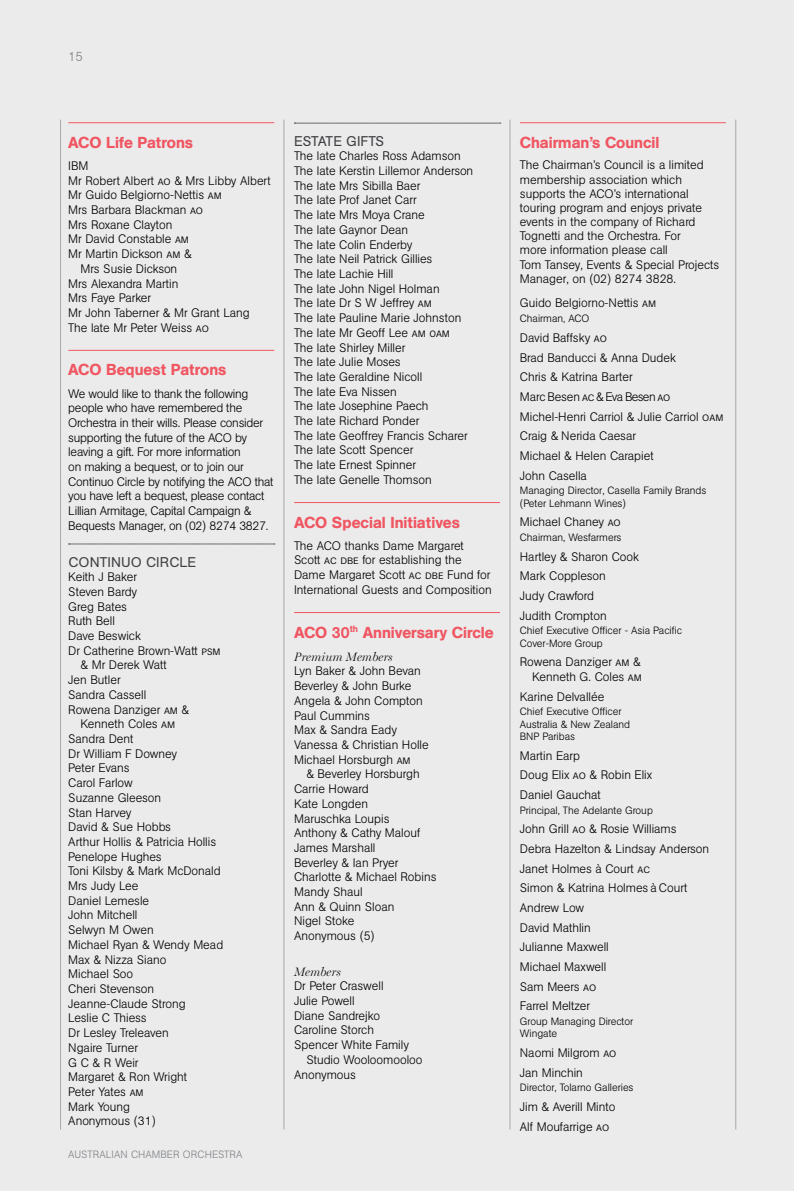
<style>
.page{position:relative;width:794px;height:1191px;background:#ebebec}
.page>*{position:absolute;margin:0;border:0;box-sizing:border-box;transform-origin:0 0}
.t1{font:500 15.75px "AG Book Std";color:#f05661}
.t2{font:14px "AG Book Std";letter-spacing:.01em;color:#414042}
.t3{font:300 13.12px "AG Book Std";color:#808285}
.t4{font:300 12.25px/14.7px "AG Book Std";color:#000}
.t5{font:300 12.25px/14.7px "AG Book Std";letter-spacing:-.02em;color:#000}
.t6{font:italic 300 12.25px "Miller Display";letter-spacing:.01em;color:#000}
.t7{font:300 10.5px/12.2px "AG Book Std";color:#000}
.t8{font:300 10.5px "AG Book Std";letter-spacing:.01em;color:#808285}
</style>
<div class="page">
<hr style="left:68px;top:122px;width:206px;height:1px;background:#f05661">
<hr style="left:68px;top:350px;width:206px;height:1px;background:#f05661">
<svg style="left:69px;top:543px;width:206px;height:1px"></svg>
<svg style="left:294px;top:123px;width:207px;height:1px"></svg>
<hr style="left:294px;top:502px;width:206px;height:1px;background:#f05661">
<hr style="left:294px;top:612px;width:206px;height:1px;background:#f05661">
<hr style="left:520px;top:122px;width:206px;height:1px;background:#f05661">
<hr style="left:509px;top:120px;width:1px;height:1009px;background:#a7a9ac">
<hr style="left:735px;top:120px;width:1px;height:1009px;background:#a7a9ac">
<hr style="left:284px;top:120px;width:1px;height:1009px;background:#a7a9ac">
<hr style="left:60px;top:120px;width:1px;height:1009px;background:#a7a9ac">
<p class="t3" style="left:68px;top:48px;width:16px">15</p>
<p class="t1" style="left:68px;top:133px;width:126px">ACO Life Patrons</p>
<p class="t4" style="left:68px;top:158px;width:22px">IBM</p>
<p class="t4" style="left:68px;top:173px;width:204px">Mr Robert Albert ao &amp; Mrs Libby Albert</p>
<p class="t4" style="left:68px;top:188px;width:155px">Mr Guido Belgiorno-Nettis am</p>
<p class="t4" style="left:68px;top:202px;width:136px">Mrs Barbara Blackman ao</p>
<p class="t4" style="left:68px;top:217px;width:106px">Mrs Roxane Clayton</p>
<p class="t4" style="left:68px;top:232px;width:122px">Mr David Constable am</p>
<p class="t4" style="left:68px;top:247px;width:125px">Mr Martin Dickson am &amp;</p>
<p class="t4" style="left:81px;top:261px;width:98px">Mrs Susie Dickson</p>
<p class="t4" style="left:68px;top:276px;width:112px">Mrs Alexandra Martin</p>
<p class="t5" style="left:68px;top:291px;width:84px">Mrs Faye Parker</p>
<p class="t4" style="left:68px;top:305px;width:183px">Mr John Taberner &amp; Mr Grant Lang</p>
<p class="t4" style="left:68px;top:320px;width:142px">The late Mr Peter Weiss ao</p>
<p class="t1" style="left:68px;top:360px;width:160px">ACO Bequest Patrons</p>
<p class="t5" style="left:68px;top:386px;width:207px">We would like to thank the following people who have remembered the Orchestra in their wills. Please consider supporting the future of the ACO by leaving a gift. For more information<br>on making a bequest, or to join our Continuo Circle by notifying the ACO that you have left a bequest, please contact Lillian Armitage, Capital Campaign &amp; Bequests Manager, on (02) 8274 3827.</p>
<p class="t2" style="left:68px;top:553px;width:129px">CONTINUO CIRCLE</p>
<p class="t4" style="left:68px;top:570px;width:70px">Keith J Baker</p>
<p class="t4" style="left:68px;top:584px;width:70px">Steven Bardy</p>
<p class="t4" style="left:68px;top:599px;width:60px">Greg Bates</p>
<p class="t4" style="left:68px;top:614px;width:48px">Ruth Bell</p>
<p class="t4" style="left:68px;top:628px;width:74px">Dave Beswick</p>
<p class="t4" style="left:68px;top:643px;width:154px">Dr Catherine Brown-Watt psm</p>
<p class="t4" style="left:81px;top:658px;width:88px">&amp; Mr Derek Watt</p>
<p class="t4" style="left:68px;top:672px;width:54px">Jen Butler</p>
<p class="t4" style="left:68px;top:687px;width:79px">Sandra Cassell</p>
<p class="t4" style="left:68px;top:702px;width:122px">Rowena Danziger am &amp;</p>
<p class="t4" style="left:81px;top:717px;width:96px">Kenneth Coles am</p>
<p class="t4" style="left:68px;top:731px;width:67px">Sandra Dent</p>
<p class="t4" style="left:68px;top:746px;width:110px">Dr William F Downey</p>
<p class="t4" style="left:68px;top:761px;width:63px">Peter Evans</p>
<p class="t4" style="left:68px;top:775px;width:66px">Carol Farlow</p>
<p class="t4" style="left:68px;top:790px;width:94px">Suzanne Gleeson</p>
<p class="t4" style="left:68px;top:805px;width:65px">Stan Harvey</p>
<p class="t4" style="left:68px;top:819px;width:104px">David &amp; Sue Hobbs</p>
<p class="t4" style="left:68px;top:834px;width:149px">Arthur Hollis &amp; Patricia Hollis</p>
<p class="t4" style="left:68px;top:849px;width:95px">Penelope Hughes</p>
<p class="t4" style="left:68px;top:864px;width:154px">Toni Kilsby &amp; Mark McDonald</p>
<p class="t4" style="left:68px;top:878px;width:72px">Mrs Judy Lee</p>
<p class="t4" style="left:68px;top:893px;width:82px">Daniel Lemesle</p>
<p class="t4" style="left:68px;top:908px;width:71px">John Mitchell</p>
<p class="t4" style="left:68px;top:922px;width:87px">Selwyn M Owen</p>
<p class="t4" style="left:68px;top:937px;width:156px">Michael Ryan &amp; Wendy Mead</p>
<p class="t4" style="left:68px;top:952px;width:100px">Max &amp; Nizza Siano</p>
<p class="t4" style="left:68px;top:966px;width:66px">Michael Soo</p>
<p class="t4" style="left:68px;top:981px;width:87px">Cheri Stevenson</p>
<p class="t4" style="left:68px;top:996px;width:119px">Jeanne-Claude Strong</p>
<p class="t4" style="left:68px;top:1011px;width:80px">Leslie C Thiess</p>
<p class="t5" style="left:68px;top:1025px;width:102px">Dr Lesley Treleaven</p>
<p class="t4" style="left:68px;top:1040px;width:71px">Ngaire Turner</p>
<p class="t4" style="left:68px;top:1055px;width:72px">G C &amp; R Weir</p>
<p class="t4" style="left:68px;top:1069px;width:120px">Margaret &amp; Ron Wright</p>
<p class="t4" style="left:68px;top:1084px;width:77px">Peter Yates am</p>
<p class="t4" style="left:68px;top:1099px;width:63px">Mark Young</p>
<p class="t4" style="left:68px;top:1113px;width:89px">Anonymous (31)</p>
<p class="t8" style="left:68px;top:1147px;width:176px">AUSTRALIAN CHAMBER ORCHESTRA</p>
<p class="t2" style="left:294px;top:133px;width:92px">ESTATE GIFTS</p>
<p class="t4" style="left:294px;top:149px;width:181px">The late Charles Ross Adamson<br>The late Kerstin Lillemor Anderson<br>The late Mrs Sibilla Baer<br>The late Prof Janet Carr<br>The late Mrs Moya Crane<br>The late Gaynor Dean<br>The late Colin Enderby<br>The late Neil Patrick Gillies<br>The late Lachie Hill<br>The late John Nigel Holman<br>The late Dr S W Jeffrey am<br>The late Pauline Marie Johnston<br>The late Mr Geoff Lee am oam<br>The late Shirley Miller<br>The late Julie Moses<br>The late Geraldine Nicoll<br>The late Eva Nissen<br>The late Josephine Paech<br>The late Richard Ponder<br>The late Geoffrey Francis Scharer<br>The late Scott Spencer<br>The late Ernest Spinner<br>The late Genelle Thomson</p>
<p class="t1" style="left:294px;top:512px;width:167px">ACO Special Initiatives</p>
<p class="t4" style="left:294px;top:538px;width:199px">The ACO thanks Dame Margaret Scott ac dbe for establishing the Dame Margaret Scott ac dbe Fund for International Guests and Composition</p>
<p class="t1" style="left:294px;top:622px;width:201px">ACO 30<sup>th</sup> Anniversary Circle</p>
<p class="t6" style="left:294px;top:649px;width:100px">Premium Members</p>
<p class="t4" style="left:294px;top:664px;width:136px">Lyn Baker &amp; John Bevan<br>Beverley &amp; John Burke<br>Angela &amp; John Compton<br>Paul Cummins<br>Max &amp; Sandra Eady<br>Vanessa &amp; Christian Holle<br>Michael Horsburgh am</p>
<p class="t4" style="left:294px;top:767px;width:144px;text-indent:12px">&amp; Beverley Horsburgh<br>Carrie Howard<br>Kate Longden<br>Maruschka Loupis<br>Anthony &amp; Cathy Malouf<br>James Marshall<br>Beverley &amp; Ian Pryer<br>Charlotte &amp; Michael Robins<br>Mandy Shaul<br>Ann &amp; Quinn Sloan<br>Nigel Stoke<br>Anonymous (5)</p>
<p class="t6" style="left:294px;top:964px;width:48px">Members</p>
<p class="t4" style="left:294px;top:979px;width:91px">Dr Peter Craswell</p>
<p class="t4" style="left:294px;top:993px;width:62px">Julie Powell</p>
<p class="t4" style="left:294px;top:1008px;width:87px">Diane Sandrejko</p>
<p class="t4" style="left:294px;top:1023px;width:81px">Caroline Storch</p>
<p class="t4" style="left:294px;top:1037px;width:116px">Spencer White Family</p>
<p class="t4" style="left:306px;top:1052px;width:118px">Studio Wooloomooloo</p>
<p class="t4" style="left:294px;top:1067px;width:64px">Anonymous</p>
<p class="t1" style="left:520px;top:133px;width:141px">Chairman’s Council</p>
<p class="t4" style="left:520px;top:158px;width:201px;line-height:14.2px">The Chairman’s Council is a limited membership association which supports the ACO’s international touring program and enjoys private events in the company of Richard<br>Tognetti and the Orchestra. For<br>more information please call<br>Tom Tansey, Events &amp; Special Projects<br>Manager, on (02) 8274 3828.</p>
<p class="t4" style="left:520px;top:296px;width:138px">Guido Belgiorno-Nettis am</p>
<p class="t7" style="left:520px;top:312px;width:71px">Chairman, ACO</p>
<p class="t4" style="left:520px;top:328px;width:205px;line-height:19.6px">David Baffsky ao<br>Brad Banducci &amp; Anna Dudek<br>Chris &amp; Katrina Barter<br>Marc Besen ac &amp; Eva Besen ao<br>Michel-Henri Carriol &amp; Julie Carriol oam<br>Craig &amp; Nerida Caesar<br>Michael &amp; Helen Carapiet<br>John Casella</p>
<p class="t7" style="left:520px;top:484px;width:188px">Managing Director, Casella Family Brands (Peter Lehmann Wines)</p>
<p class="t4" style="left:520px;top:515px;width:102px">Michael Chaney ao</p>
<p class="t7" style="left:520px;top:531px;width:103px">Chairman, Wesfarmers</p>
<p class="t4" style="left:520px;top:546px;width:121px;line-height:19.6px">Hartley &amp; Sharon Cook<br>Mark Coppleson<br>Judy Crawford<br>Judith Crompton</p>
<p class="t7" style="left:520px;top:624px;width:164px">Chief Executive Officer - Asia Pacific<br>Cover-More Group</p>
<p class="t4" style="left:520px;top:655px;width:123px;text-align:right">Rowena Danziger am &amp;<br>Kenneth G. Coles am</p>
<p class="t4" style="left:520px;top:689px;width:86px">Karine Delvallée</p>
<p class="t7" style="left:520px;top:705px;width:112px">Chief Executive Officer<br>Australia &amp; New Zealand<br>BNP Paribas</p>
<p class="t4" style="left:520px;top:745px;width:134px;line-height:19.6px">Martin Earp<br>Doug Elix ao &amp; Robin Elix<br>Daniel Gauchat</p>
<p class="t7" style="left:520px;top:804px;width:134px">Principal, The Adelante Group</p>
<p class="t4" style="left:520px;top:819px;width:191px;line-height:19.6px">John Grill ao &amp; Rosie Williams<br>Debra Hazelton &amp; Lindsay Anderson<br>Janet Holmes à Court ac<br>Simon &amp; Katrina Holmes à Court<br>Andrew Low<br>David Mathlin<br>Julianne Maxwell<br>Michael Maxwell<br>Sam Meers ao<br>Farrel Meltzer</p>
<p class="t7" style="left:520px;top:1015px;width:115px">Group Managing Director<br>Wingate</p>
<p class="t4" style="left:520px;top:1043px;width:98px;line-height:19.6px">Naomi Milgrom ao<br>Jan Minchin</p>
<p class="t7" style="left:520px;top:1081px;width:115px">Director, Tolarno Galleries</p>
<p class="t4" style="left:520px;top:1097px;width:97px;line-height:19.6px">Jim &amp; Averill Minto<br>Alf Moufarrige ao</p>
</div>
